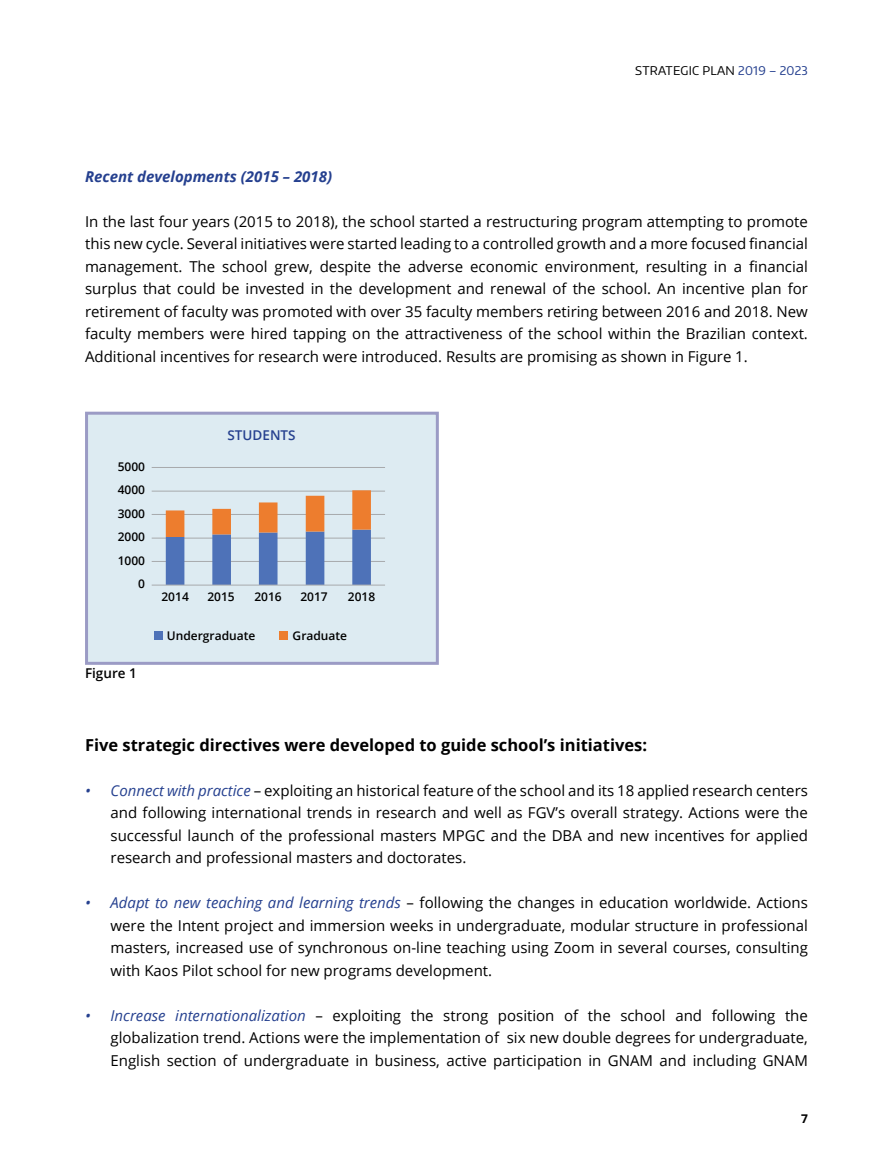
<style>
.page{position:relative;width:893px;height:1170px;background:#fff}
.page>*{position:absolute;margin:0;border:0;box-sizing:border-box;transform-origin:0 0}
.t1{font:700 16.5px "Open Sans";color:#000}
.t2{font:15px/22.5px "Open Sans";color:#000;text-align:justify}
.t3{font:italic 700 15px "Open Sans";color:#25408f}
.t4{font:600 13.5px "Open Sans";color:#25408f}
.t5{font:600 13.5px "Open Sans";color:#000}
.t6{font:600 12px/24.3px "Open Sans";color:#000}
.t7{font:12px "Encode Sans";letter-spacing:.02em;color:#000}
.t8{font:700 12px "Open Sans";color:#000}
.s1{color:#25408f}
.s2{font-style:italic;color:#25408f}
</style>
<div class="page">
<div style="left:85px;top:411px;width:354px;height:253px;background:#ddebf2;border:3px solid #9b9bc5"></div>
<hr style="left:152px;top:467px;width:233px;height:1px;background:#a7a9ac">
<hr style="left:152px;top:490px;width:233px;height:1px;background:#a7a9ac">
<hr style="left:152px;top:514px;width:233px;height:1px;background:#a7a9ac">
<hr style="left:152px;top:537px;width:233px;height:1px;background:#a7a9ac">
<hr style="left:152px;top:561px;width:233px;height:1px;background:#a7a9ac">
<svg style="left:166px;top:490px;width:205px;height:94px"></svg>
<hr style="left:152px;top:584px;width:233px;height:1px;background:#a7a9ac">
<div style="left:154px;top:631px;width:9px;height:9px;background:#4e72b8"></div>
<div style="left:280px;top:631px;width:8px;height:9px;background:#ed7d2e"></div>
<p class="t7" style="left:635px;top:62px;width:174px">STRATEGIC PLAN <span class="s1">2019 – 2023</span></p>
<p class="t3" style="left:85px;top:166px;width:249px">Recent developments (2015 – 2018)</p>
<p class="t2" style="left:85px;top:209px;width:724px">In the last four years (2015 to 2018), the school started a restructuring program attempting to promote this new cycle. Several initiatives were started leading to a controlled growth and a more focused financial management. The school grew, despite the adverse economic environment, resulting in a financial surplus that could be invested in the development and renewal of the school. An incentive plan for retirement of faculty was promoted with over 35 faculty members retiring between 2016 and 2018. New faculty members were hired tapping on the attractiveness of the school within the Brazilian context.<br>Additional incentives for research were introduced. Results are promising as shown in Figure 1.</p>
<p class="t6" style="left:118px;top:454px;width:29px">5000</p>
<p class="t6" style="left:118px;top:501px;width:29px">3000</p>
<p class="t6" style="left:118px;top:477px;width:29px">4000</p>
<p class="t6" style="left:118px;top:524px;width:29px">2000<br>1000</p>
<p class="t6" style="left:138px;top:571px;width:8px">0</p>
<p class="t5" style="left:85px;top:663px;width:53px">Figure 1</p>
<p class="t4" style="left:228px;top:426px;width:70px">STUDENTS</p>
<p class="t6" style="left:161px;top:584px;width:29px">2014</p>
<p class="t6" style="left:207px;top:584px;width:29px">2015</p>
<p class="t6" style="left:254px;top:584px;width:29px">2016</p>
<p class="t6" style="left:300px;top:584px;width:29px">2017</p>
<p class="t6" style="left:348px;top:584px;width:29px">2018</p>
<p class="t6" style="left:167px;top:623px;width:90px">Undergraduate</p>
<p class="t6" style="left:293px;top:623px;width:56px">Graduate</p>
<p class="t1" style="left:85px;top:732px;width:564px">Five strategic directives were developed to guide school’s initiatives:</p>
<p class="t2" style="left:111px;top:778px;width:699px;text-indent:-26px"><span class="s2">• Connect with practice</span> – exploiting an historical feature of the school and its 18 applied research centers and following international trends in research and well as FGV’s overall strategy. Actions were the successful launch of the professional masters MPGC and the DBA and new incentives for applied research and professional masters and doctorates.</p>
<p class="t2" style="left:111px;top:890px;width:699px;text-indent:-26px"><span class="s2">• Adapt to new teaching and learning trends</span> – following the changes in education worldwide. Actions were the Intent project and immersion weeks in undergraduate, modular structure in professional masters, increased use of synchronous on-line teaching using Zoom in several courses, consulting with Kaos Pilot school for new programs development.</p>
<p class="t2" style="left:111px;top:1003px;width:699px;text-indent:-26px"><span class="s2">• Increase internationalization</span> – exploiting the strong position of the school and following the globalization trend. Actions were the implementation of six new double degrees for undergraduate, English section of undergraduate in business, active participation in GNAM and including GNAM</p>
<p class="t8" style="left:801px;top:1110px;width:8px">7</p>
</div>
